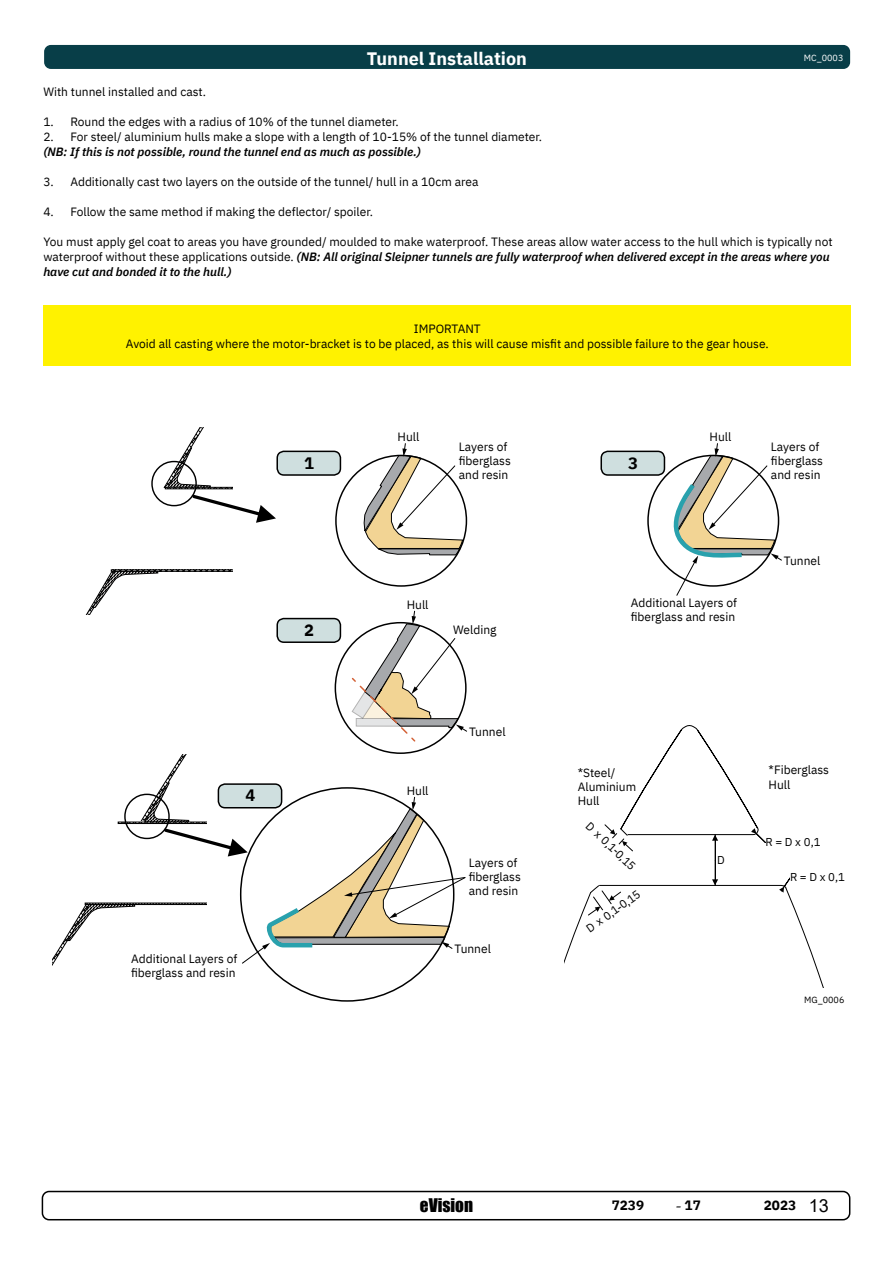
<style>
.page{position:relative;width:893px;height:1263px;background:#fff}
.page>*{position:absolute;margin:0;border:0;box-sizing:border-box;transform-origin:0 0}
.t1{font:700 18px "IBM Plex Sans";color:#fff}
.t2{font:17.25px "Impact";color:#000}
.t3{font:700 16.5px "IBM Plex Sans";color:#000}
.t4{font:700 13.5px "IBM Plex Sans";color:#000}
.t5{font:12px/14.4px "IBM Plex Sans";color:#000}
.t6{font:11.4px "IBM Plex Sans";letter-spacing:.235em;color:#000}
.t7{font:9px "IBM Plex Sans";color:#000}
.t8{font:9px "IBM Plex Sans";color:#fff}
.s1{font-weight:600;font-style:italic}
.s2{font-family:"Minion Pro";font-weight:400;font-size:18px}
.s3{font-family:"Arial";font-weight:400;font-size:18px}
</style>
<div class="page">
<div style="left:42px;top:1191px;width:808px;height:29px;border:2px solid #000;border-radius:7px"></div>
<svg style="left:85px;top:570px;width:148px;height:45px"></svg>
<svg style="left:565px;top:725px;width:259px;height:262px"></svg>
<svg style="left:151px;top:427px;width:125px;height:96px"></svg>
<svg style="left:363px;top:443px;width:101px;height:113px"></svg>
<div style="left:277px;top:451px;width:63px;height:24px;background:#cfdfdf;border-radius:7px"></div>
<div style="left:276px;top:451px;width:65px;height:25px;border:2px solid #000;border-radius:7px"></div>
<div style="left:601px;top:451px;width:63px;height:24px;background:#cfdfdf;border-radius:7px"></div>
<div style="left:600px;top:451px;width:65px;height:25px;border:2px solid #000;border-radius:7px"></div>
<div style="left:277px;top:618px;width:63px;height:24px;background:#cfdfdf;border-radius:7px"></div>
<div style="left:276px;top:618px;width:65px;height:25px;border:2px solid #000;border-radius:7px"></div>
<svg style="left:666px;top:443px;width:116px;height:153px"></svg>
<svg style="left:52px;top:754px;width:414px;height:225px"></svg>
<svg style="left:350px;top:610px;width:117px;height:133px"></svg>
<div style="left:43px;top:306px;width:808px;height:60px;background:#fff200"></div>
<div style="left:44px;top:45px;width:806px;height:24px;background:#083e48;border-radius:7px"></div>
<p class="t1" style="left:367px;top:45px;width:162px">Tunnel Installation</p>
<p class="t8" style="left:804px;top:51px;width:41px">MC_0003</p>
<p class="t5" style="left:43px;top:84px;width:164px">With tunnel installed and cast.</p>
<p class="t5" style="left:43px;top:114px;width:357px">1. Round the edges with a radius of 10% of the tunnel diameter.</p>
<p class="t5" style="left:43px;top:128px;width:500px;line-height:15px">2. For steel/ aluminium hulls make a slope with a length of 10-15% of the tunnel diameter. <span class="s1">(NB: If this is not possible, round the tunnel end as much as possible.)</span></p>
<p class="t5" style="left:43px;top:174px;width:437px">3. Additionally cast two layers on the outside of the tunnel/ hull in a 10cm area</p>
<p class="t5" style="left:43px;top:204px;width:331px">4. Follow the same method if making the deflector/ spoiler.</p>
<p class="t5" style="left:43px;top:233px;width:791px;line-height:15px">You must apply gel coat to areas you have grounded/ moulded to make waterproof. These areas allow water access to the hull which is typically not waterproof without these applications outside. <span class="s1">(NB: All original Sleipner tunnels are fully waterproof when delivered except in the areas where you have cut and bonded it to the hull.)</span></p>
<p class="t5" style="left:126px;top:320px;width:644px;line-height:15px;text-align:center">IMPORTANT<br>Avoid all casting where the motor-bracket is to be placed, as this will cause misfit and possible failure to the gear house.</p>
<p class="t3" style="left:245px;top:782px;width:11px">4</p>
<p class="t5" style="left:131px;top:950px;width:108px">Additional Layers of fiberglass and resin</p>
<p class="t5" style="left:398px;top:429px;width:23px">Hull</p>
<p class="t5" style="left:459px;top:438px;width:54px">Layers of fiberglass and resin</p>
<p class="t3" style="left:304px;top:450px;width:11px">1</p>
<p class="t3" style="left:628px;top:450px;width:11px">3</p>
<p class="t5" style="left:710px;top:429px;width:23px">Hull</p>
<p class="t3" style="left:304px;top:617px;width:11px">2</p>
<p class="t5" style="left:407px;top:596px;width:23px">Hull</p>
<p class="t5" style="left:453px;top:622px;width:45px">Welding</p>
<p class="t5" style="left:631px;top:594px;width:108px">Additional Layers of fiberglass and resin</p>
<p class="t5" style="left:771px;top:438px;width:54px">Layers of fiberglass and resin</p>
<p class="t5" style="left:784px;top:553px;width:38px">Tunnel</p>
<p class="t5" style="left:407px;top:782px;width:23px">Hull</p>
<p class="t5" style="left:469px;top:724px;width:38px">Tunnel</p>
<p class="t5" style="left:469px;top:854px;width:54px">Layers of fiberglass and resin</p>
<p class="t5" style="left:454px;top:941px;width:38px">Tunnel</p>
<p class="t5" style="left:578px;top:764px;width:60px">*Steel/<br>Aluminium<br>Hull</p>
<p class="t6" style="left:593px;top:818px;width:65px;rotate:43deg">D x 0,1-0,15</p>
<p class="t6" style="left:583px;top:922px;width:64px;rotate:-35deg">D x 0,1-0,15</p>
<p class="t6" style="left:717px;top:851px;width:9px">D</p>
<p class="t5" style="left:769px;top:762px;width:62px">*Fiberglass<br>Hull</p>
<p class="t6" style="left:765px;top:833px;width:57px">R=Dx0,1</p>
<p class="t6" style="left:790px;top:869px;width:56px">R=Dx0,1</p>
<p class="t7" style="left:804px;top:993px;width:42px">MG_0006</p>
<h2 class="t2" style="left:420px;top:1192px;width:55px">eVision</h2>
<p class="t4" style="left:612px;top:1195px;width:34px">7239</p>
<p class="t4" style="left:675px;top:1195px;width:27px"><span class="s2">-</span>17</p>
<p class="t4" style="left:764px;top:1195px;width:66px">2023 <span class="s3">13</span></p>
</div>
